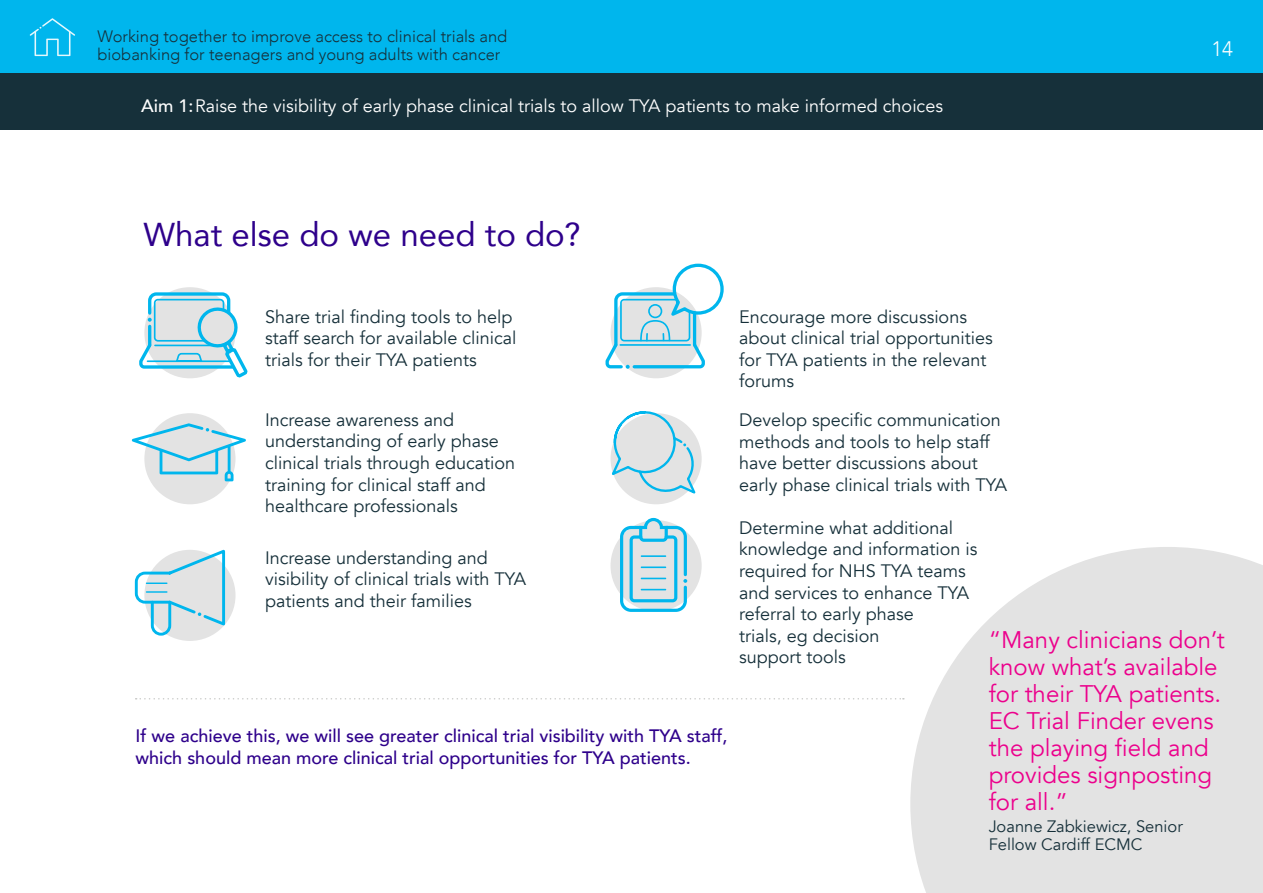
<style>
.page{position:relative;width:1263px;height:893px;background:#fff}
.page>*{position:absolute;margin:0;border:0;box-sizing:border-box;transform-origin:0 0}
.t1{font:33px "Avenir";color:#2e008b}
.t2{font:24px/27px "Avenir";color:#ec008c}
.t3{font:300 21px "Avenir";color:#fff}
.t4{font:18px/21.6px "Avenir";color:#16303a}
.t5{font:500 18px/21.6px "Avenir";color:#2e008b}
.t6{font:18px "Avenir";color:#fff}
.t7{font:300 16.5px/18px "Avenir";color:#16303a}
.t8{font:16.5px/18px "Avenir";color:#16303a}
.s1{font-weight:500}
</style>
<div class="page">
<div style="left:610px;top:287px;width:92px;height:91px;background:#e3e3e3;border-radius:50%"></div>
<div style="left:144px;top:413px;width:91px;height:91px;background:#e3e3e3;border-radius:50%"></div>
<div style="left:610px;top:413px;width:92px;height:91px;background:#e3e3e3;border-radius:50%"></div>
<div style="left:144px;top:550px;width:91px;height:91px;background:#e3e3e3;border-radius:50%"></div>
<div style="left:610px;top:520px;width:92px;height:91px;background:#e3e3e3;border-radius:50%"></div>
<div style="left:0;top:0;width:1263px;height:130px;background:#16303a"></div>
<svg style="left:139px;top:291px;width:109px;height:87px"></svg>
<svg style="left:132px;top:423px;width:114px;height:58px"></svg>
<svg style="left:134px;top:549px;width:92px;height:88px"></svg>
<svg style="left:605px;top:263px;width:119px;height:106px"></svg>
<svg style="left:610px;top:411px;width:89px;height:86px"></svg>
<svg style="left:620px;top:518px;width:67px;height:94px"></svg>
<svg style="left:136px;top:698px;width:768px;height:1px"></svg>
<div style="left:0;top:0;width:1263px;height:72px;background:#00b6ed"></div>
<svg style="left:910px;top:547px;width:353px;height:346px;background:#e6e6e6"></svg>
<svg style="left:30px;top:18px;width:45px;height:38px"></svg>
<p class="t7" style="left:97px;top:27px;width:411px">Working together to improve access to clinical trials and biobanking for teenagers and young adults with cancer</p>
<p class="t6" style="left:141px;top:95px;width:803px"><span class="s1">Aim 1:</span>Raise the visibility of early phase clinical trials to allow TYA patients to make informed choices</p>
<h1 class="t1" style="left:144px;top:208px;width:439px">What else do we need to do?</h1>
<p class="t3" style="left:1211px;top:36px;width:23px">14</p>
<p class="t4" style="left:265px;top:306px;width:253px">Share trial finding tools to help staff search for available clinical trials for their TYA patients</p>
<p class="t4" style="left:265px;top:409px;width:251px">Increase awareness and understanding of early phase clinical trials through education training for clinical staff and healthcare professionals</p>
<p class="t4" style="left:265px;top:547px;width:263px">Increase understanding and visibility of clinical trials with TYA patients and their families</p>
<p class="t5" style="left:136px;top:724px;width:593px">If we achieve this, we will see greater clinical trial visibility with TYA staff, which should mean more clinical trial opportunities for TYA patients.</p>
<p class="t4" style="left:739px;top:306px;width:255px">Encourage more discussions about clinical trial opportunities for TYA patients in the relevant forums</p>
<p class="t4" style="left:739px;top:409px;width:269px">Develop specific communication methods and tools to help staff have better discussions about early phase clinical trials with TYA</p>
<p class="t4" style="left:739px;top:517px;width:240px">Determine what additional knowledge and information is required for NHS TYA teams and services to enhance TYA referral to early phase<br>trials, eg decision<br>support tools</p>
<h2 class="t2" style="left:989px;top:627px;width:238px">“Many clinicians don’t know what’s available for their TYA patients.<br>EC Trial Finder evens the playing field and provides signposting for all.”</h2>
<p class="t8" style="left:989px;top:818px;width:196px">Joanne Zabkiewicz, Senior<br>Fellow Cardiff ECMC</p>
</div>
